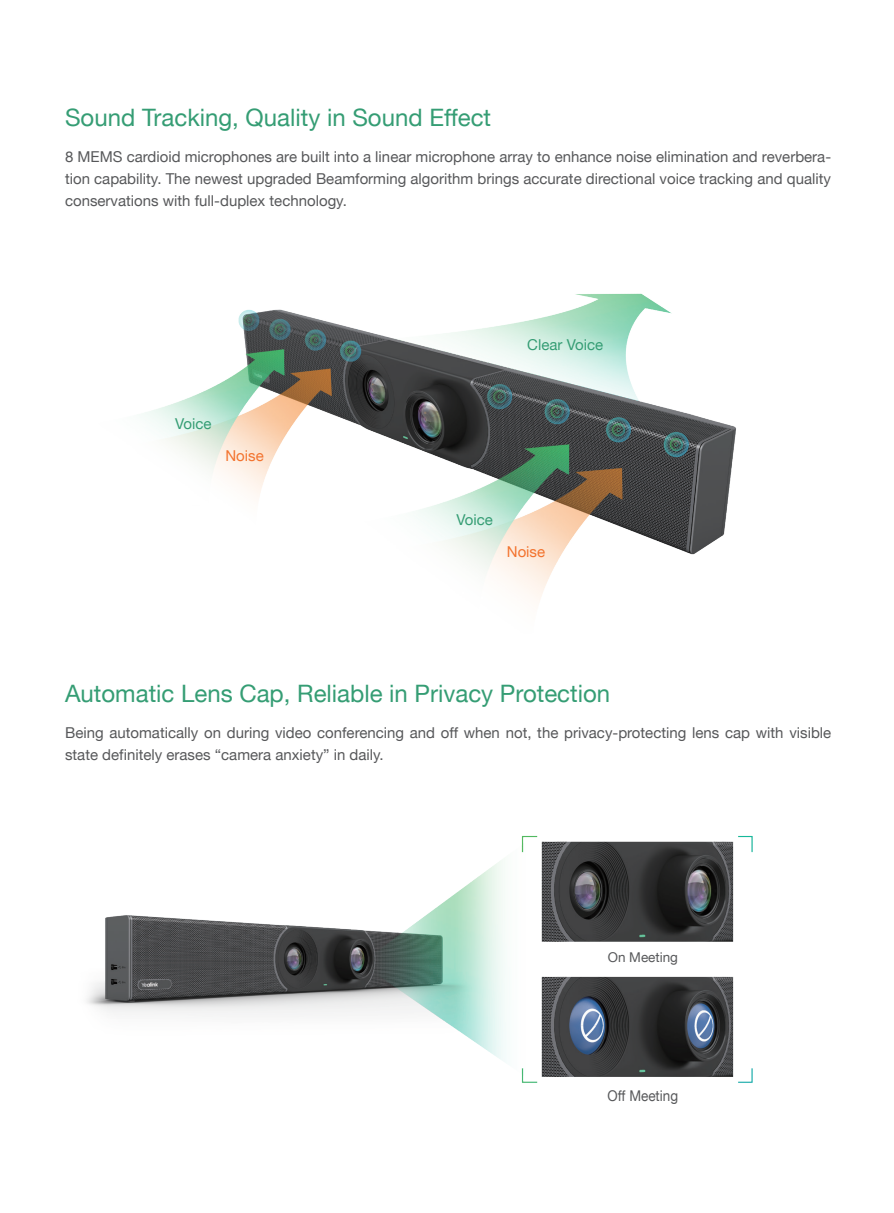
<style>
.page{position:relative;width:894px;height:1213px;background:#fff}
.page>*{position:absolute;margin:0;border:0;box-sizing:border-box;transform-origin:0 0}
.t1{font:24px "Helvetica Neue LT";color:#359d74}
.t2{font:15px/21.9px "Helvetica Neue LT";color:#57585a;text-align:justify}
.t3{font:15px "Helvetica Neue LT";color:#359d74}
.t4{font:15px "Helvetica Neue LT";color:#f3732e}
.t5{font:14.85px "Helvetica Neue LT";color:#57585a;scale:.91 1}
.t6{font:13.5px "Helvetica Neue LT";color:#57585a}
</style>
<div class="page">
<img style="left:87px;top:835px;width:666px;height:248px">
<img style="left:142px;top:293px;width:594px;height:308px">
<h1 class="t1" style="left:65px;top:103px;width:427px">Sound Tracking, Quality in Sound Effect</h1>
<p class="t2" style="left:65px;top:145px;width:767px">8 MEMS cardioid microphones are built into a linear microphone array to enhance noise elimination and reverbera&shy;tion capability. The newest upgraded Beamforming algorithm brings accurate directional voice tracking and quality conservations with full-duplex technology.</p>
<p class="t3" style="left:175px;top:415px;width:38px">Voice</p>
<p class="t4" style="left:225px;top:446px;width:40px">Noise</p>
<p class="t3" style="left:527px;top:336px;width:77px">Clear Voice</p>
<p class="t3" style="left:456px;top:511px;width:38px">Voice</p>
<p class="t4" style="left:507px;top:543px;width:40px">Noise</p>
<h1 class="t1" style="left:65px;top:679px;width:546px">Automatic Lens Cap, Reliable in Privacy Protection</h1>
<p class="t2" style="left:65px;top:721px;width:767px">Being automatically on during video conferencing and off when not, the privacy-protecting lens cap with visible state definitely erases “camera anxiety” in daily.</p>
<p class="t6" style="left:608px;top:948px;width:72px">On Meeting</p>
<p class="t5" style="left:607px;top:1087px;width:79px">Off Meeting</p>
</div>
